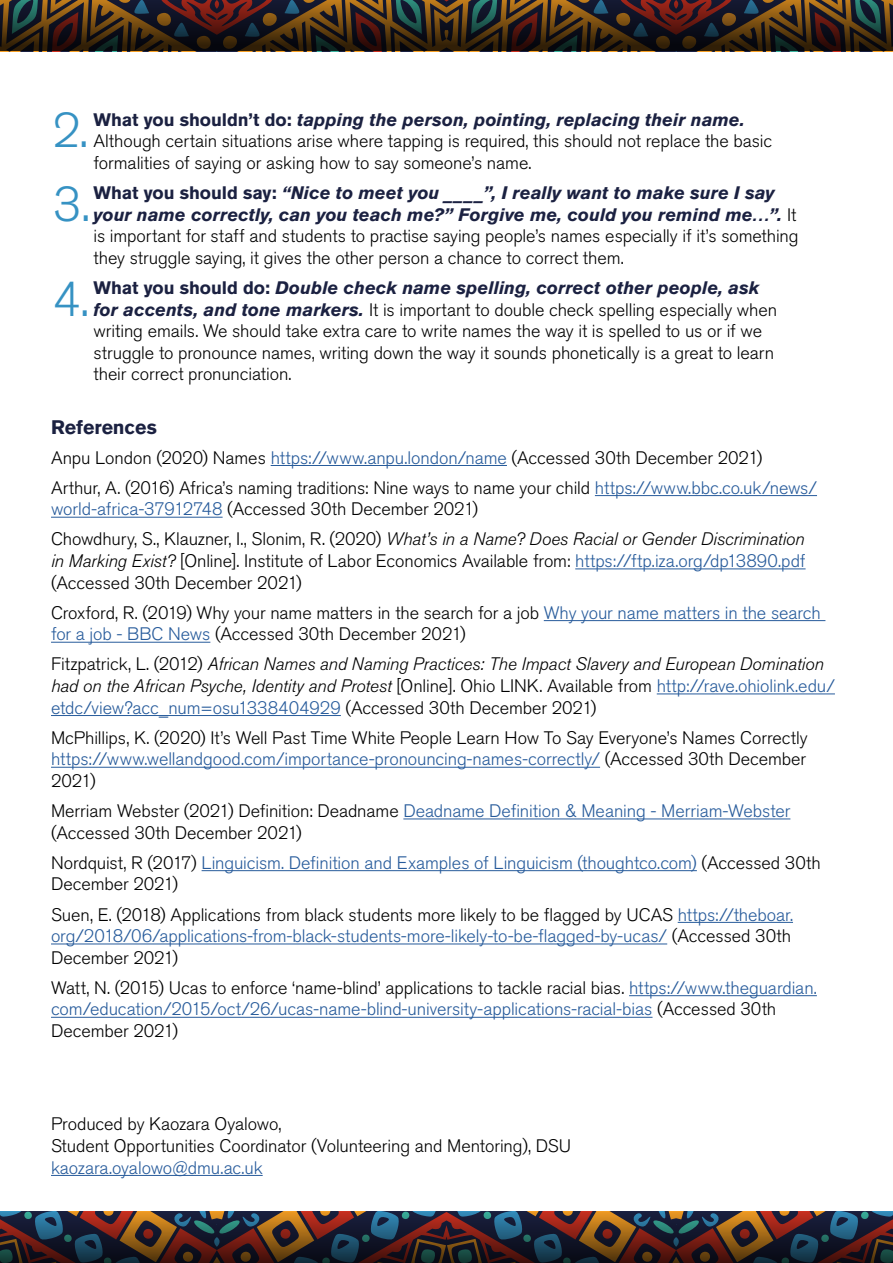
<style>
.page{position:relative;width:893px;height:1263px;background:#fff}
.page>*{position:absolute;margin:0;border:0;box-sizing:border-box;transform-origin:0 0}
.t1{font:300 48.6px "Akzidenz Grotesk Pro";color:#3692c3}
.t2{font:700 19.5px "Akzidenz Grotesk Pro";color:#1b2141}
.t3{font:300 18px/21.6px "Akzidenz Grotesk Pro";letter-spacing:-.005em;color:#000}
.t4{font:300 18px/21.6px "Akzidenz Grotesk Pro";letter-spacing:-.005em;color:#275b9b}
.t5{font:italic 300 18px/21.6px "Akzidenz Grotesk Pro";letter-spacing:-.005em;color:#000}
.s1{font-weight:700;color:#1b2141}
.s2{font-weight:700;font-style:italic;color:#1b2141}
.s3{color:#275b9b}
.s4{font-style:italic}
.s5{font-style:normal}
.s6{font-style:normal;color:#275b9b}
.s7{color:#000}
</style>
<div class="page">
<svg style="left:0;top:1212px;width:893px;height:51px;background:#3d2d2e"></svg>
<svg style="left:0;top:0;width:893px;height:51px;background:#38271b"></svg>
<hr style="left:51px;top:1175px;width:212px;height:1px;background:#275b9b">
<hr style="left:271px;top:465px;width:236px;height:1px;background:#275b9b">
<hr style="left:595px;top:495px;width:222px;height:1px;background:#275b9b">
<hr style="left:51px;top:517px;width:172px;height:1px;background:#275b9b">
<hr style="left:575px;top:568px;width:231px;height:1px;background:#275b9b">
<hr style="left:544px;top:620px;width:281px;height:1px;background:#275b9b">
<hr style="left:51px;top:642px;width:159px;height:1px;background:#275b9b">
<hr style="left:657px;top:693px;width:178px;height:1px;background:#275b9b">
<hr style="left:51px;top:715px;width:290px;height:1px;background:#275b9b">
<hr style="left:51px;top:767px;width:549px;height:1px;background:#275b9b">
<hr style="left:403px;top:818px;width:387px;height:1px;background:#275b9b">
<hr style="left:202px;top:870px;width:495px;height:1px;background:#275b9b">
<hr style="left:678px;top:922px;width:115px;height:1px;background:#275b9b">
<hr style="left:51px;top:943px;width:616px;height:1px;background:#275b9b">
<hr style="left:629px;top:995px;width:188px;height:1px;background:#275b9b">
<hr style="left:51px;top:1017px;width:601px;height:1px;background:#275b9b">
<h1 class="t1" style="left:52px;top:99px;width:37px">2.</h1>
<p class="t3" style="left:94px;top:109px;width:680px"><span class="s1">What you shouldn’t do:</span> <span class="s2">tapping the person, pointing, replacing their name.<br></span>Although certain situations arise where tapping is required, this should not replace the basic formalities of saying or asking how to say someone’s name.</p>
<h1 class="t1" style="left:53px;top:172px;width:38px">3.</h1>
<p class="t3" style="left:94px;top:182px;width:707px"><span class="s1">What you should say:</span> <span class="s2">“Nice to meet you ____”, I really want to make sure I say your name correctly, can you teach me?” Forgive me, could you remind me…”.</span> It is important for staff and students to practise saying people’s names especially if it’s something they struggle saying, it gives the other person a chance to correct them.</p>
<h1 class="t1" style="left:53px;top:267px;width:38px">4.</h1>
<p class="t3" style="left:94px;top:277px;width:685px"><span class="s1">What you should do:</span> <span class="s2">Double check name spelling, correct other people, ask for accents, and tone markers.</span> It is important to double check spelling especially when writing emails. We should take extra care to write names the way it is spelled to us or if we struggle to pronounce names, writing down the way it sounds phonetically is a great to learn their correct pronunciation.</p>
<p class="t2" style="left:51px;top:414px;width:107px">References</p>
<p class="t3" style="left:51px;top:442px;width:767px;line-height:30.2px">Anpu London (2020) Names <span class="s3">https://www.anpu.london/name</span> (Accessed 30th December 2021)<br>Arthur, A. (2016) Africa’s naming traditions: Nine ways to name your child <span class="s3">https://www.bbc.co.uk/news/</span></p>
<p class="t3" style="left:51px;top:494px;width:755px;line-height:30.2px"><span class="s3">world-africa-37912748</span> (Accessed 30th December 2021)<br>Chowdhury, S., Klauzner, I., Slonim, R. (2020) <span class="s4">What’s in a Name? Does Racial or Gender Discrimination</span></p>
<p class="t3" style="left:51px;top:550px;width:756px"><span class="s4">in Marking Exist?</span> [Online]. Institute of Labor Economics Available from: <span class="s3">https://ftp.iza.org/dp13890.pdf </span>(Accessed 30th December 2021)</p>
<p class="t3" style="left:51px;top:602px;width:771px">Croxford, R. (2019) Why your name matters in the search for a job <span class="s3">Why your name matters in the search for a job - BBC News</span> (Accessed 30th December 2021)</p>
<p class="t5" style="left:51px;top:653px;width:785px"><span class="s5">Fitzpatrick, L. (2012)</span> African Names and Naming Practices: The Impact Slavery and European Domination had on the African Psyche, Identity and Protest <span class="s5">[Online]. Ohio LINK. Available from</span> <span class="s6">http://rave.ohiolink.edu/ etdc/view?acc_num=osu1338404929</span> <span class="s5">(Accessed 30th December 2021)</span></p>
<p class="t3" style="left:51px;top:727px;width:758px;text-align:justify">McPhillips, K. (2020) It’s Well Past Time White People Learn How To Say Everyone’s Names Correctly <span class="s3">https://www.wellandgood.com/importance-pronouncing-names-correctly/</span> (Accessed 30th December 2021)</p>
<p class="t3" style="left:51px;top:800px;width:741px">Merriam Webster (2021) Definition: Deadname <span class="s3">Deadname Definition &amp; Meaning - Merriam-Webster </span>(Accessed 30th December 2021)</p>
<p class="t4" style="left:51px;top:852px;width:771px"><span class="s7">Nordquist, R (2017)</span> Linguicism. Definition and Examples of Linguicism (thoughtco.com) <span class="s7">(Accessed 30th<br>December 2021)</span></p>
<p class="t3" style="left:51px;top:903px;width:743px;text-align:justify">Suen, E. (2018) Applications from black students more likely to be flagged by UCAS <span class="s3">https://theboar. org/2018/06/applications-from-black-students-more-likely-to-be-flagged-by-ucas/</span> (Accessed 30th December 2021)</p>
<p class="t4" style="left:51px;top:977px;width:767px"><span class="s7">Watt, N. (2015) Ucas to enforce ‘name-blind’ applications to tackle racial bias.</span> https://www.theguardian. com/education/2015/oct/26/ucas-name-blind-university-applications-racial-bias <span class="s7">(Accessed 30th<br>December 2021)</span></p>
<p class="t3" style="left:51px;top:1113px;width:522px">Produced by Kaozara Oyalowo,<br>Student Opportunities Coordinator (Volunteering and Mentoring), DSU</p>
<p class="t4" style="left:51px;top:1156px;width:213px">kaozara.oyalowo@dmu.ac.uk</p>
</div>
